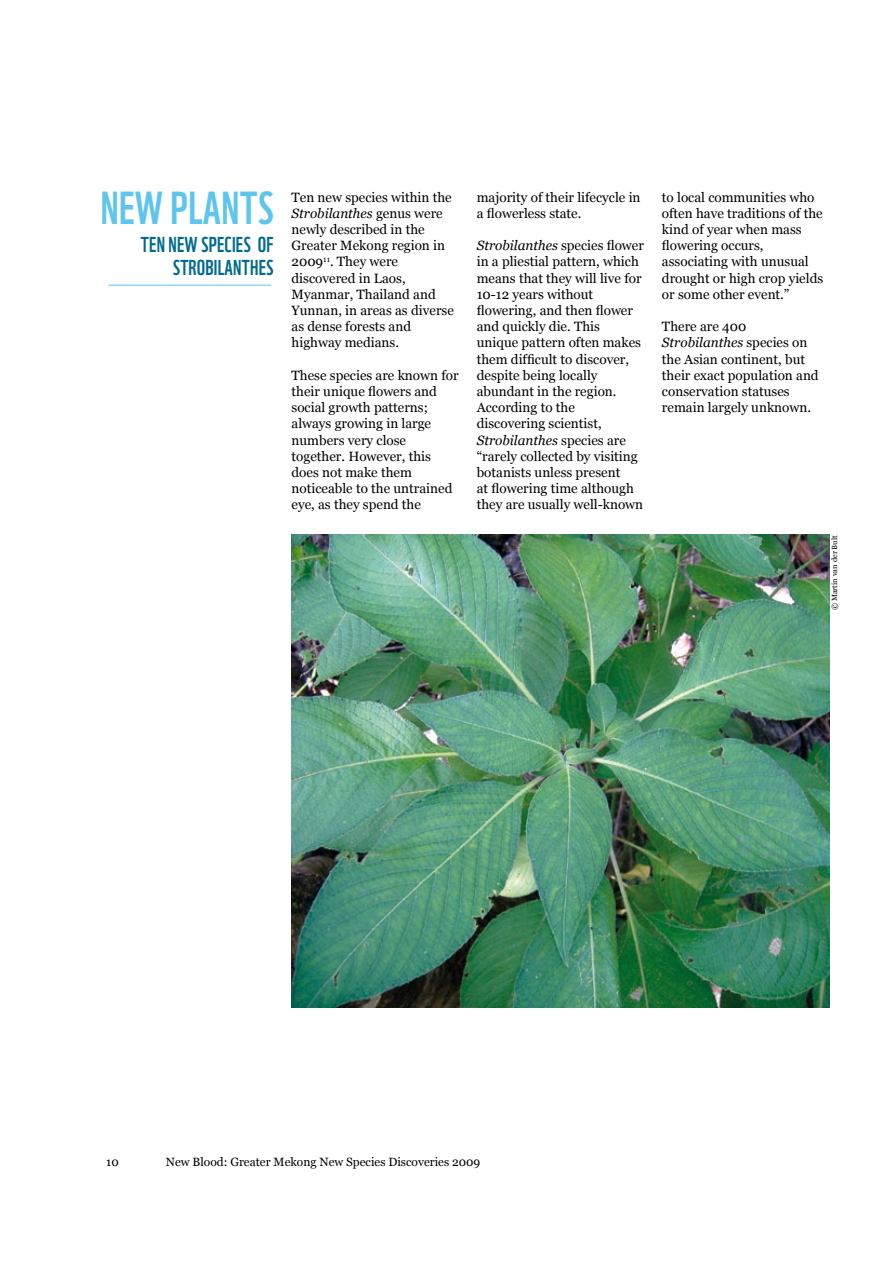
<style>
.page{position:relative;width:893px;height:1263px;background:#fff}
.page>*{position:absolute;margin:0;border:0;box-sizing:border-box;transform-origin:0 0}
.t1{font:45px "WWF";letter-spacing:.01em;color:#5ec5ed}
.t2{font:21px/22.5px "WWF";letter-spacing:.01em;color:#006b8d;text-align:right}
.t3{font:13.5px/16.2px "Georgia";color:#000}
.t4{font:12px "Georgia";color:#000}
.t5{font:7.5px "Georgia";letter-spacing:.005em;color:#000}
.s1{font-style:italic}
</style>
<div class="page">
<img style="left:292px;top:534px;width:537px;height:474px">
<hr style="left:108px;top:285px;width:163px;height:1px;background:#5ec5ed">
<h1 class="t1" style="left:101px;top:172px;width:174px">NEW PLANTS</h1>
<h2 class="t2" style="left:141px;top:231px;width:134px">TEN NEW SPECIES OF<br>STROBILANTHES</h2>
<p class="t3" style="left:292px;top:189px;width:164px">Ten new species within the<br><span class="s1">Strobilanthes</span> genus were newly described in the<br>Greater Mekong region in<br>2009<sup>11</sup>. They were discovered in Laos,<br>Myanmar, Thailand and<br>Yunnan, in areas as diverse as dense forests and highway medians.</p>
<p class="t3" style="left:292px;top:367px;width:169px">These species are known for their unique flowers and social growth patterns; always growing in large numbers very close together. However, this does not make them noticeable to the untrained eye, as they spend the</p>
<p class="t3" style="left:477px;top:189px;width:165px">majority of their lifecycle in a flowerless state.</p>
<p class="t3" style="left:477px;top:238px;width:169px"><span class="s1">Strobilanthes</span> species flower in a pliestial pattern, which means that they will live for<br>10-12 years without flowering, and then flower and quickly die. This unique pattern often makes them difficult to discover, despite being locally abundant in the region.<br>According to the discovering scientist,<br><span class="s1">Strobilanthes</span> species are “rarely collected by visiting botanists unless present<br>at flowering time although they are usually well-known</p>
<p class="t3" style="left:662px;top:189px;width:163px">to local communities who often have traditions of the kind of year when mass flowering occurs, associating with unusual drought or high crop yields or some other event.”</p>
<p class="t3" style="left:662px;top:319px;width:158px">There are 400<br><span class="s1">Strobilanthes</span> species on the Asian continent, but their exact population and conservation statuses remain largely unknown.</p>
<p class="t5" style="left:830px;top:610px;width:76px;rotate:-90deg">© Martin van der Bult</p>
<p class="t4" style="left:106px;top:1154px;width:14px">10</p>
<p class="t4" style="left:166px;top:1154px;width:316px">New Blood: Greater Mekong New Species Discoveries 2009</p>
</div>
